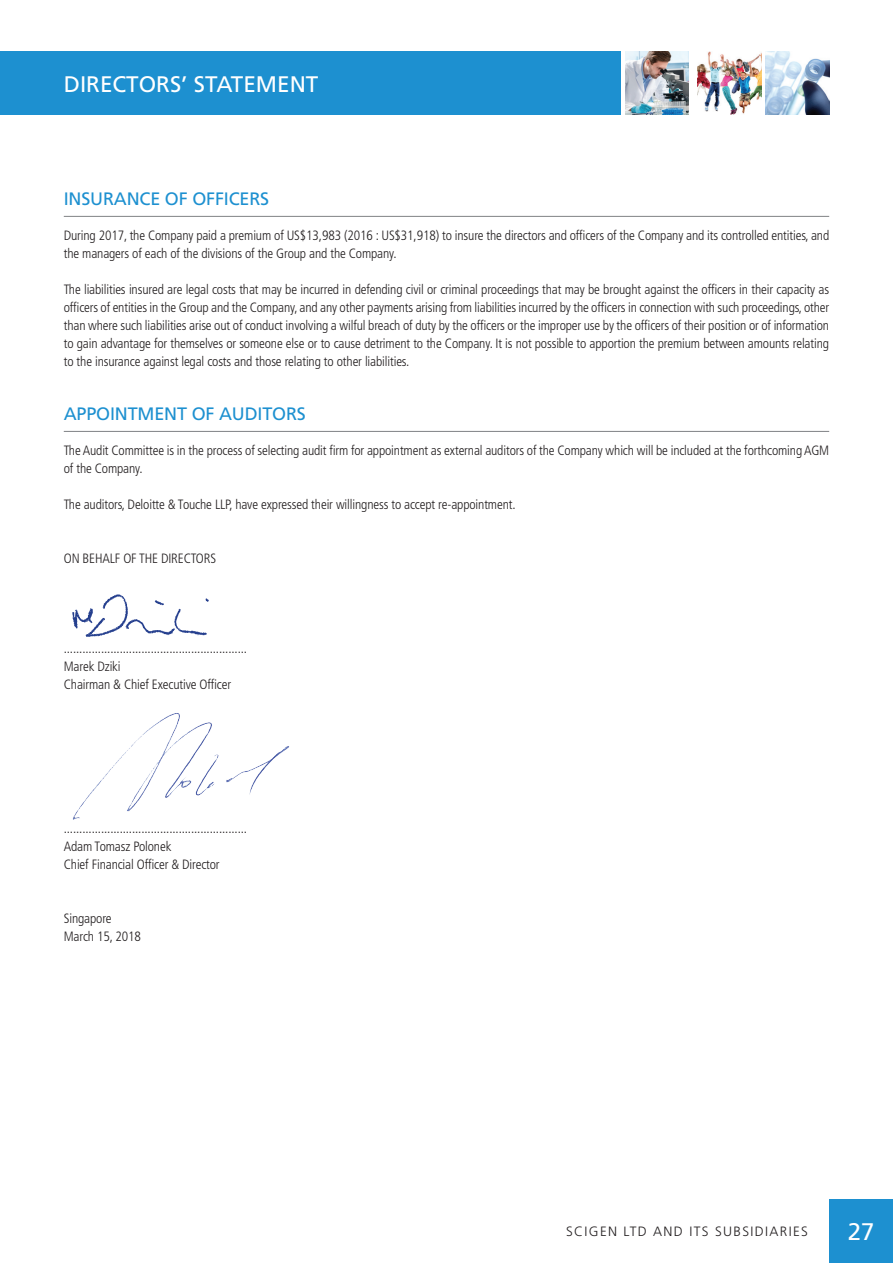
<style>
.page{position:relative;width:893px;height:1263px;background:#fff}
.page>*{position:absolute;margin:0;border:0;box-sizing:border-box;transform-origin:0 0}
.t1{font:24px "Frutiger";color:#fff}
.t2{font:22.5px "Frutiger";color:#fff}
.t3{font:18px "Frutiger";letter-spacing:-.01em;color:#1d90d0}
.t4{font:300 condensed 13.5px/18px "Frutiger";letter-spacing:-.01em;color:#231f20}
.t5{font:300 13.5px "Frutiger";letter-spacing:.1em;color:#231f20}
</style>
<div class="page">
<div style="left:829px;top:1199px;width:64px;height:64px;background:#1d90d0"></div>
<div style="left:0;top:51px;width:621px;height:64px;background:#1d90d0"></div>
<img style="left:625px;top:51px;width:64px;height:64px">
<img style="left:697px;top:51px;width:64px;height:64px">
<img style="left:765px;top:51px;width:64px;height:64px">
<hr style="left:64px;top:216px;width:765px;height:1px;background:#808285">
<hr style="left:64px;top:431px;width:765px;height:1px;background:#808285">
<img style="left:73px;top:713px;width:216px;height:107px">
<img style="left:72px;top:594px;width:137px;height:43px">
<h2 class="t2" style="left:64px;top:71px;width:256px">DIRECTORS’ STATEMENT</h2>
<h3 class="t3" style="left:64px;top:189px;width:207px">INSURANCE OF OFFICERS</h3>
<p class="t4" style="left:64px;top:227px;width:767px">During 2017, the Company paid a premium of US$13,983 (2016 : US$31,918) to insure the directors and officers of the Company and its controlled entities, and the managers of each of the divisions of the Group and the Company.</p>
<p class="t4" style="left:64px;top:281px;width:767px;text-align:justify">The liabilities insured are legal costs that may be incurred in defending civil or criminal proceedings that may be brought against the officers in their capacity as officers of entities in the Group and the Company, and any other payments arising from liabilities incurred by the officers in connection with such proceedings, other than where such liabilities arise out of conduct involving a wilful breach of duty by the officers or the improper use by the officers of their position or of information to gain advantage for themselves or someone else or to cause detriment to the Company. It is not possible to apportion the premium between amounts relating to the insurance against legal costs and those relating to other liabilities.</p>
<h3 class="t3" style="left:64px;top:404px;width:244px">APPOINTMENT OF AUDITORS</h3>
<p class="t4" style="left:64px;top:442px;width:767px">The Audit Committee is in the process of selecting audit firm for appointment as external auditors of the Company which will be included at the forthcoming AGM of the Company.</p>
<p class="t4" style="left:64px;top:496px;width:453px">The auditors, Deloitte &amp; Touche LLP, have expressed their willingness to accept re-appointment.</p>
<p class="t4" style="left:64px;top:550px;width:154px">ON BEHALF OF THE DIRECTORS</p>
<p class="t4" style="left:64px;top:640px;width:185px">...........................................................<br>Marek Dziki<br>Chairman &amp; Chief Executive Officer</p>
<p class="t4" style="left:64px;top:820px;width:185px">...........................................................<br>Adam Tomasz Polonek<br>Chief Financial Officer &amp; Director</p>
<p class="t4" style="left:64px;top:910px;width:79px">Singapore<br>March 15, 2018</p>
<p class="t5" style="left:566px;top:1224px;width:243px">SCIGEN LTD AND ITS SUBSIDIARIES</p>
<h1 class="t1" style="left:848px;top:1218px;width:28px">27</h1>
</div>
